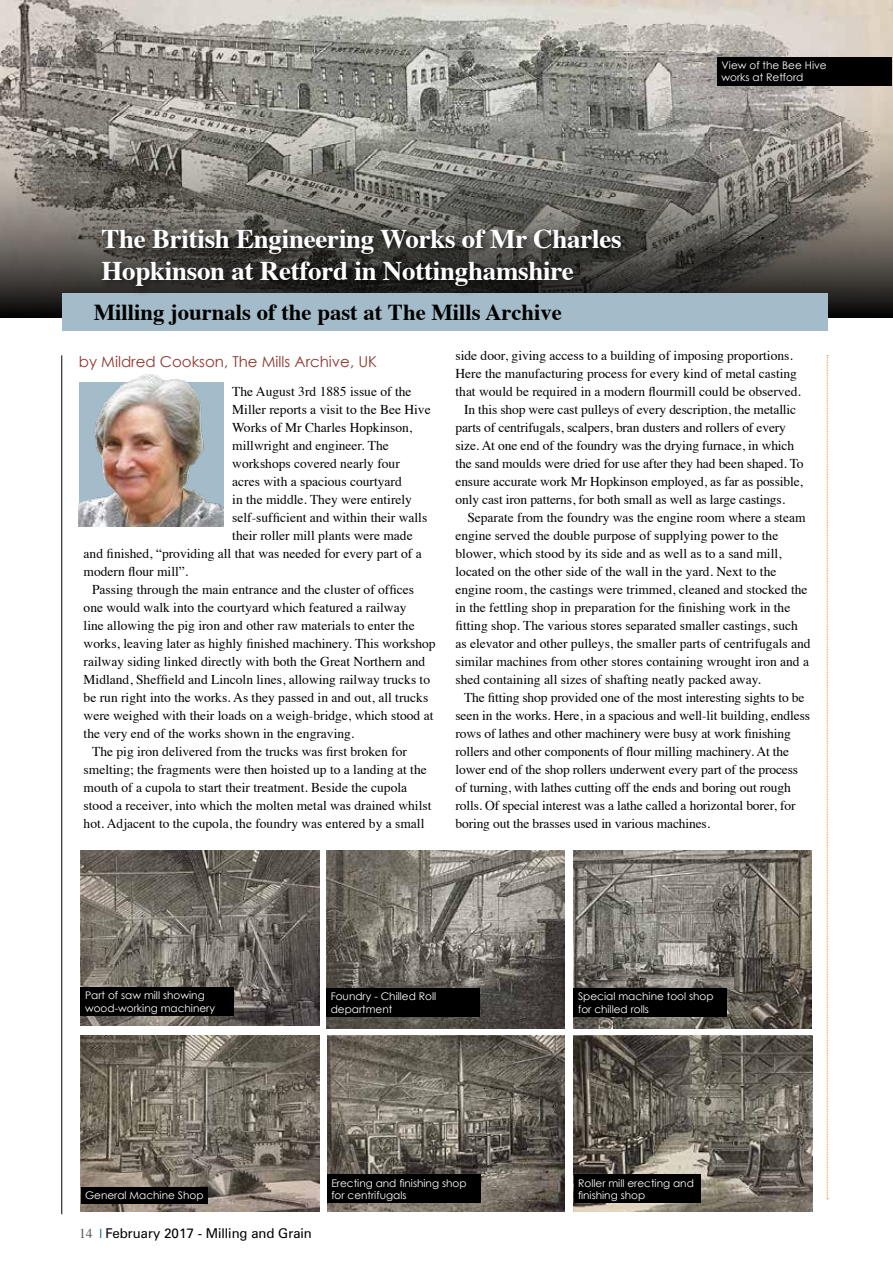
<style>
.page{position:relative;width:893px;height:1263px;background:#fff}
.page>*{position:absolute;margin:0;border:0;box-sizing:border-box;transform-origin:0 0}
.t1{font:700 27px/32.4px "Times";letter-spacing:-.01em;color:#fff}
.t2{font:700 22.8px "Times";color:#000}
.t3{font:15px "Century Gothic";color:#8f382e}
.t4{font:13.5px "Times";color:#000}
.t5{font:13.5px "Zurich BT";color:#000}
.t6{font:10.5px/12.6px "Century Gothic";color:#fff}
.s1{font-family:"Times";color:#565655}
.s2{font-family:"Times";color:#00557e}
</style>
<div class="page">
<img style="left:0;top:0;width:892px;height:77px">
<svg style="left:0;top:77px;width:893px;height:241px;background:#7d7b74"></svg>
<img style="left:79px;top:374px;width:144px;height:152px">
<div style="left:717px;top:57px;width:175px;height:29px;background:#000"></div>
<hr style="left:61px;top:355px;width:1px;height:859px;background:#000">
<svg style="left:827px;top:355px;width:1px;height:844px"></svg>
<div style="left:62px;top:294px;width:765px;height:37px;background:#a4bcc9"></div>
<div style="left:97px;top:225px;width:534px;height:72px;background:#000;opacity:.75"></div>
<img style="left:81px;top:850px;width:238px;height:175px">
<img style="left:81px;top:1036px;width:238px;height:176px">
<img style="left:326px;top:850px;width:239px;height:179px">
<img style="left:574px;top:850px;width:237px;height:179px">
<img style="left:327px;top:1036px;width:238px;height:176px">
<img style="left:574px;top:1036px;width:238px;height:176px">
<div style="left:81px;top:987px;width:153px;height:29px;background:#000"></div>
<div style="left:81px;top:1187px;width:127px;height:16px;background:#000"></div>
<div style="left:326px;top:988px;width:153px;height:29px;background:#000"></div>
<div style="left:327px;top:1174px;width:153px;height:29px;background:#000"></div>
<div style="left:574px;top:988px;width:153px;height:29px;background:#000"></div>
<div style="left:574px;top:1174px;width:127px;height:29px;background:#000"></div>
<h1 class="t1" style="left:101px;top:220px;width:522px">The British Engineering Works of Mr Charles<br>Hopkinson at Retford in Nottinghamshire</h1>
<h2 class="t2" style="left:94px;top:291px;width:470px">Milling journals of the past at The Mills Archive</h2>
<p class="t6" style="left:721px;top:59px;width:107px">View of the Bee Hive works at Retford</p>
<p class="t3" style="left:79px;top:352px;width:300px">by Mildred Cookson, The Mills Archive, UK</p>
<p class="t4" style="left:232px;top:379px;width:181px">The August 3rd 1885 issue of the</p>
<p class="t4" style="left:232px;top:397px;width:200px">Miller reports a visit to the Bee Hive</p>
<p class="t4" style="left:232px;top:415px;width:182px">Works of Mr Charles Hopkinson,</p>
<p class="t4" style="left:232px;top:433px;width:158px">millwright and engineer. The</p>
<p class="t4" style="left:232px;top:451px;width:169px">workshops covered nearly four</p>
<p class="t4" style="left:232px;top:469px;width:171px">acres with a spacious courtyard</p>
<p class="t4" style="left:232px;top:487px;width:181px">in the middle. They were entirely</p>
<p class="t4" style="left:232px;top:505px;width:196px">self-sufficient and within their walls</p>
<p class="t4" style="left:232px;top:523px;width:182px">their roller mill plants were made</p>
<p class="t4" style="left:84px;top:541px;width:340px">and finished, “providing all that was needed for every part of a</p>
<p class="t4" style="left:84px;top:559px;width:106px">modern flour mill”.</p>
<p class="t4" style="left:92px;top:577px;width:324px">Passing through the main entrance and the cluster of offices</p>
<p class="t4" style="left:84px;top:595px;width:324px">one would walk into the courtyard which featured a railway</p>
<p class="t4" style="left:84px;top:613px;width:333px">line allowing the pig iron and other raw materials to enter the</p>
<p class="t4" style="left:84px;top:631px;width:354px">works, leaving later as highly finished machinery. This workshop</p>
<p class="t4" style="left:84px;top:649px;width:343px">railway siding linked directly with both the Great Northern and</p>
<p class="t4" style="left:84px;top:667px;width:348px">Midland, Sheffield and Lincoln lines, allowing railway trucks to</p>
<p class="t4" style="left:84px;top:685px;width:346px">be run right into the works. As they passed in and out, all trucks</p>
<p class="t4" style="left:84px;top:703px;width:351px">were weighed with their loads on a weigh-bridge, which stood at</p>
<p class="t4" style="left:84px;top:721px;width:272px">the very end of the works shown in the engraving.</p>
<p class="t4" style="left:92px;top:739px;width:316px">The pig iron delivered from the trucks was first broken for</p>
<p class="t4" style="left:84px;top:757px;width:345px">smelting; the fragments were then hoisted up to a landing at the</p>
<p class="t4" style="left:84px;top:775px;width:325px">mouth of a cupola to start their treatment. Beside the cupola</p>
<p class="t4" style="left:84px;top:793px;width:349px">stood a receiver, into which the molten metal was drained whilst</p>
<p class="t4" style="left:84px;top:811px;width:342px">hot. Adjacent to the cupola, the foundry was entered by a small</p>
<p class="t4" style="left:455px;top:343px;width:339px">side door, giving access to a building of imposing proportions.</p>
<p class="t4" style="left:455px;top:361px;width:343px">Here the manufacturing process for every kind of metal casting</p>
<p class="t4" style="left:455px;top:379px;width:347px">that would be required in a modern flourmill could be observed.</p>
<p class="t4" style="left:464px;top:397px;width:334px">In this shop were cast pulleys of every description, the metallic</p>
<p class="t4" style="left:455px;top:415px;width:332px">parts of centrifugals, scalpers, bran dusters and rollers of every</p>
<p class="t4" style="left:455px;top:433px;width:340px">size. At one end of the foundry was the drying furnace, in which</p>
<p class="t4" style="left:455px;top:451px;width:350px">the sand moulds were dried for use after they had been shaped. To</p>
<p class="t4" style="left:455px;top:469px;width:349px">ensure accurate work Mr Hopkinson employed, as far as possible,</p>
<p class="t4" style="left:455px;top:487px;width:331px">only cast iron patterns, for both small as well as large castings.</p>
<p class="t4" style="left:467px;top:505px;width:340px">Separate from the foundry was the engine room where a steam</p>
<p class="t4" style="left:455px;top:523px;width:324px">engine served the double purpose of supplying power to the</p>
<p class="t4" style="left:455px;top:541px;width:328px">blower, which stood by its side and as well as to a sand mill,</p>
<p class="t4" style="left:455px;top:559px;width:322px">located on the other side of the wall in the yard. Next to the</p>
<p class="t4" style="left:455px;top:577px;width:354px">engine room, the castings were trimmed, cleaned and stocked the</p>
<p class="t4" style="left:455px;top:595px;width:336px">in the fettling shop in preparation for the finishing work in the</p>
<p class="t4" style="left:455px;top:613px;width:344px">fitting shop. The various stores separated smaller castings, such</p>
<p class="t4" style="left:455px;top:631px;width:357px">as elevator and other pulleys, the smaller parts of centrifugals and</p>
<p class="t4" style="left:455px;top:649px;width:355px">similar machines from other stores containing wrought iron and a</p>
<p class="t4" style="left:455px;top:667px;width:307px">shed containing all sizes of shafting neatly packed away.</p>
<p class="t4" style="left:464px;top:685px;width:342px">The fitting shop provided one of the most interesting sights to be</p>
<p class="t4" style="left:455px;top:703px;width:356px">seen in the works. Here, in a spacious and well-lit building, endless</p>
<p class="t4" style="left:455px;top:721px;width:337px">rows of lathes and other machinery were busy at work finishing</p>
<p class="t4" style="left:455px;top:739px;width:335px">rollers and other components of flour milling machinery. At the</p>
<p class="t4" style="left:455px;top:757px;width:344px">lower end of the shop rollers underwent every part of the process</p>
<p class="t4" style="left:455px;top:775px;width:337px">of turning, with lathes cutting off the ends and boring out rough</p>
<p class="t4" style="left:455px;top:793px;width:342px">rolls. Of special interest was a lathe called a horizontal borer, for</p>
<p class="t4" style="left:455px;top:811px;width:256px">boring out the brasses used in various machines.</p>
<p class="t6" style="left:85px;top:989px;width:132px">Part of saw mill showing wood-working machinery</p>
<p class="t6" style="left:331px;top:990px;width:107px">Foundry - Chilled Roll department</p>
<p class="t6" style="left:578px;top:990px;width:137px">Special machine tool shop for chilled rolls</p>
<p class="t6" style="left:85px;top:1189px;width:120px">General Machine Shop</p>
<p class="t5" style="left:79px;top:1225px;width:234px"><span class="s1">14</span> <span class="s2">|</span> February 2017 - Milling and Grain</p>
<p class="t6" style="left:331px;top:1176px;width:137px">Erecting and finishing shop for centrifugals</p>
<p class="t6" style="left:578px;top:1176px;width:117px">Roller mill erecting and finishing shop</p>
</div>
